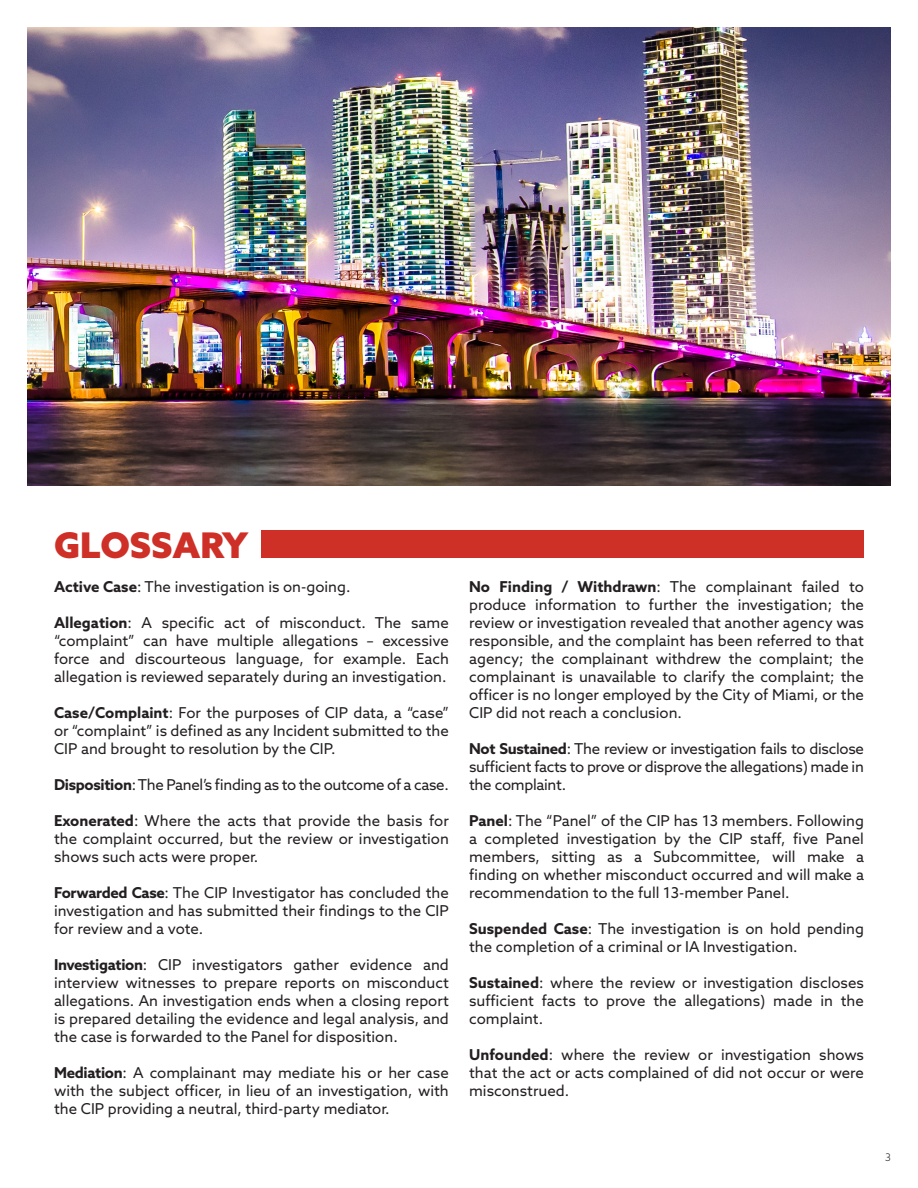
<style>
.page{position:relative;width:918px;height:1188px;background:#fff}
.page>*{position:absolute;margin:0;border:0;box-sizing:border-box;transform-origin:0 0}
.t1{font:900 35.4px "Azo Sans";color:#ce2f27}
.t2{font:15px/18px "Azo Sans";color:#231f20;text-align:justify}
.t3{font:15px "Azo Sans";letter-spacing:-.02em;color:#231f20}
.t4{font:300 10.5px "Azo Sans";color:#231f20}
.s1{font-weight:700}
</style>
<div class="page">
<img style="left:27px;top:27px;width:864px;height:459px">
<div style="left:262px;top:530px;width:602px;height:28px;background:#ce2f27"></div>
<p class="t1" style="left:54px;top:521px;width:196px">GLOSSARY</p>
<p class="t2" style="left:54px;top:578px;width:298px"><span class="s1">Active Case</span>: The investigation is on-going.</p>
<p class="t2" style="left:54px;top:614px;width:396px"><span class="s1">Allegation</span>: A specific act of misconduct. The same “complaint” can have multiple allegations – excessive force and discourteous language, for example. Each allegation is reviewed separately during an investigation.</p>
<p class="t2" style="left:54px;top:704px;width:396px"><span class="s1">Case/Complaint</span>: For the purposes of CIP data, a “case” or “complaint” is defined as any Incident submitted to the CIP and brought to resolution by the CIP.</p>
<p class="t3" style="left:54px;top:775px;width:396px"><span class="s1">Disposition</span>: The Panel’s finding as to the outcome of a case.</p>
<p class="t2" style="left:54px;top:812px;width:396px"><span class="s1">Exonerated</span>: Where the acts that provide the basis for the complaint occurred, but the review or investigation shows such acts were proper.</p>
<p class="t2" style="left:54px;top:884px;width:396px"><span class="s1">Forwarded Case</span>: The CIP Investigator has concluded the investigation and has submitted their findings to the CIP for review and a vote.</p>
<p class="t2" style="left:54px;top:956px;width:396px"><span class="s1">Investigation</span>: CIP investigators gather evidence and interview witnesses to prepare reports on misconduct allegations. An investigation ends when a closing report is prepared detailing the evidence and legal analysis, and the case is forwarded to the Panel for disposition.</p>
<p class="t2" style="left:54px;top:1064px;width:396px"><span class="s1">Mediation</span>: A complainant may mediate his or her case with the subject officer, in lieu of an investigation, with the CIP providing a neutral, third-party mediator.</p>
<p class="t2" style="left:469px;top:578px;width:396px"><span class="s1">No Finding / Withdrawn</span>: The complainant failed to produce information to further the investigation; the review or investigation revealed that another agency was responsible, and the complaint has been referred to that agency; the complainant withdrew the complaint; the complainant is unavailable to clarify the complaint; the officer is no longer employed by the City of Miami, or the CIP did not reach a conclusion.</p>
<p class="t2" style="left:469px;top:740px;width:396px"><span class="s1">Not Sustained</span>: The review or investigation fails to disclose sufficient facts to prove or disprove the allegations) made in the complaint.</p>
<p class="t2" style="left:469px;top:812px;width:396px"><span class="s1">Panel</span>: The “Panel” of the CIP has 13 members. Following a completed investigation by the CIP staff, five Panel members, sitting as a Subcommittee, will make a finding on whether misconduct occurred and will make a recommendation to the full 13-member Panel.</p>
<p class="t2" style="left:469px;top:920px;width:396px"><span class="s1">Suspended Case</span>: The investigation is on hold pending the completion of a criminal or IA Investigation.</p>
<p class="t2" style="left:469px;top:974px;width:396px"><span class="s1">Sustained</span>: where the review or investigation discloses sufficient facts to prove the allegations) made in the complaint.</p>
<p class="t2" style="left:469px;top:1046px;width:396px"><span class="s1">Unfounded</span>: where the review or investigation shows that the act or acts complained of did not occur or were misconstrued.</p>
<p class="t4" style="left:885px;top:1150px;width:7px">3</p>
</div>
